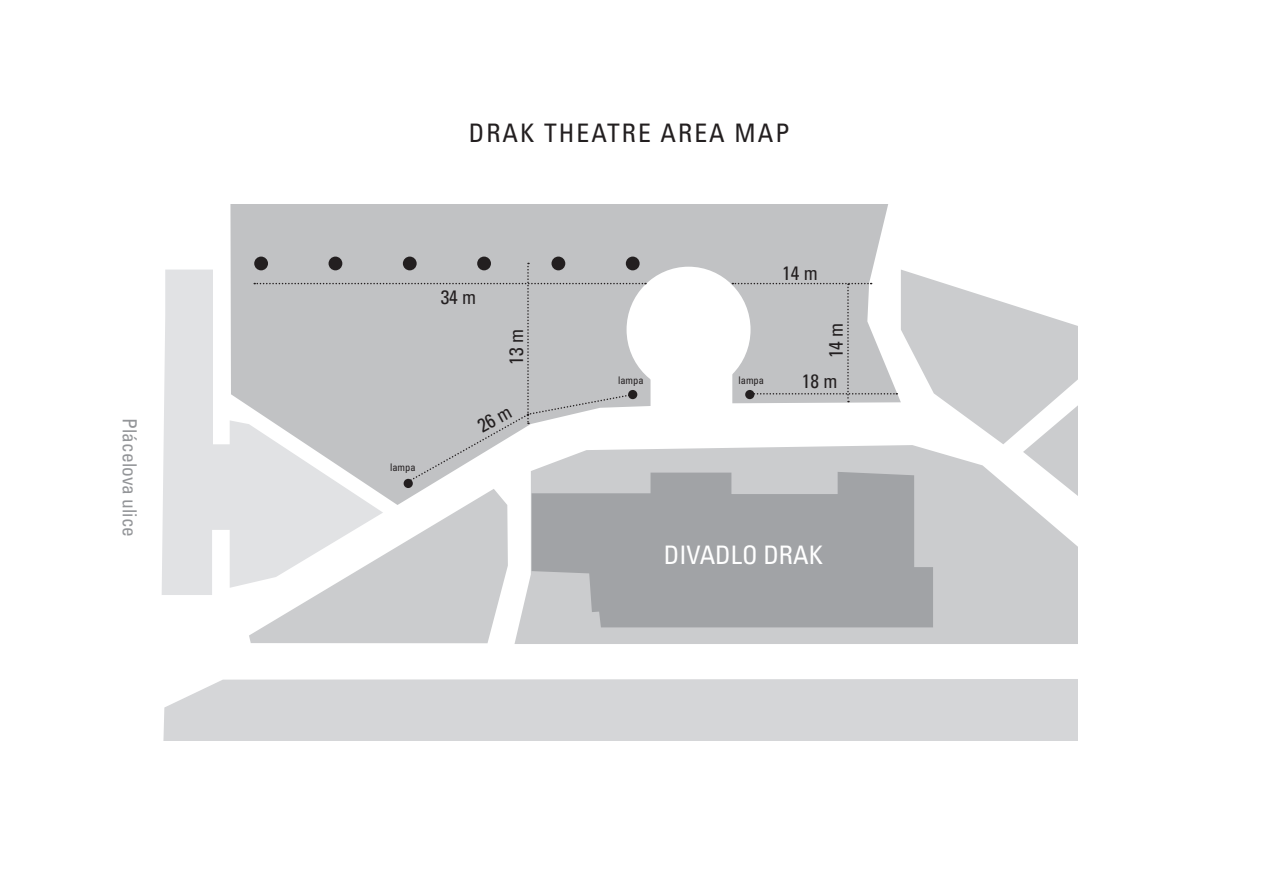
<style>
.page{position:relative;width:1263px;height:893px;background:#fff}
.page>*{position:absolute;margin:0;border:0;box-sizing:border-box;transform-origin:0 0}
.t1{font:condensed 25.5px "Univers CE";letter-spacing:.08em;color:#231f20}
.t2{font:condensed 25.5px "Univers CE";color:#fff}
.t3{font:condensed 19.5px "Univers CE";color:#231f20}
.t4{font:condensed 19.5px "Univers CE";color:#939598}
.t5{font:condensed 10.5px "Univers CE";color:#231f20}
</style>
<div class="page">
<svg style="left:230px;top:204px;width:658px;height:285px;background:#c8c9cb"></svg>
<svg style="left:514px;top:445px;width:564px;height:199px;background:#cfd0d2"></svg>
<svg style="left:532px;top:472px;width:401px;height:155px;background:#a5a7aa"></svg>
<div style="left:163px;top:679px;width:915px;height:62px;background:#d5d6d8"></div>
<svg style="left:249px;top:489px;width:259px;height:154px"></svg>
<div style="left:626px;top:267px;width:124px;height:126px;background:#fff;border-radius:50%"></div>
<div style="left:254px;top:257px;width:14px;height:13px;background:#231f20;border-radius:50%"></div>
<div style="left:329px;top:257px;width:13px;height:13px;background:#231f20;border-radius:50%"></div>
<div style="left:403px;top:257px;width:14px;height:13px;background:#231f20;border-radius:50%"></div>
<div style="left:477px;top:257px;width:14px;height:13px;background:#231f20;border-radius:50%"></div>
<div style="left:551px;top:257px;width:14px;height:13px;background:#231f20;border-radius:50%"></div>
<div style="left:626px;top:257px;width:14px;height:13px;background:#231f20;border-radius:50%"></div>
<div style="left:404px;top:479px;width:9px;height:9px;background:#231f20;border-radius:50%"></div>
<svg style="left:732px;top:270px;width:346px;height:260px"></svg>
<svg style="left:162px;top:270px;width:221px;height:325px;fill:#e1e2e4"></svg>
<svg style="left:254px;top:263px;width:392px;height:219px;background:#c7c8c9"></svg>
<p class="t4" style="left:141px;top:418px;width:120px;rotate:90deg">Plácelova ulice</p>
<p class="t1" style="left:469px;top:118px;width:322px">DRAK THEATRE AREA MAP</p>
<p class="t3" style="left:441px;top:286px;width:37px">34 m</p>
<p class="t5" style="left:390px;top:462px;width:27px">lampa</p>
<p class="t3" style="left:782px;top:262px;width:37px">14 m</p>
<p class="t3" style="left:505px;top:365px;width:37px;rotate:-90deg">13 m</p>
<p class="t3" style="left:825px;top:358px;width:37px;rotate:-90deg">14 m</p>
<p class="t5" style="left:618px;top:374px;width:27px">lampa</p>
<p class="t5" style="left:738px;top:374px;width:27px">lampa</p>
<p class="t3" style="left:802px;top:370px;width:37px">18 m</p>
<p class="t2" style="left:664px;top:540px;width:161px">DIVADLO DRAK</p>
</div>
